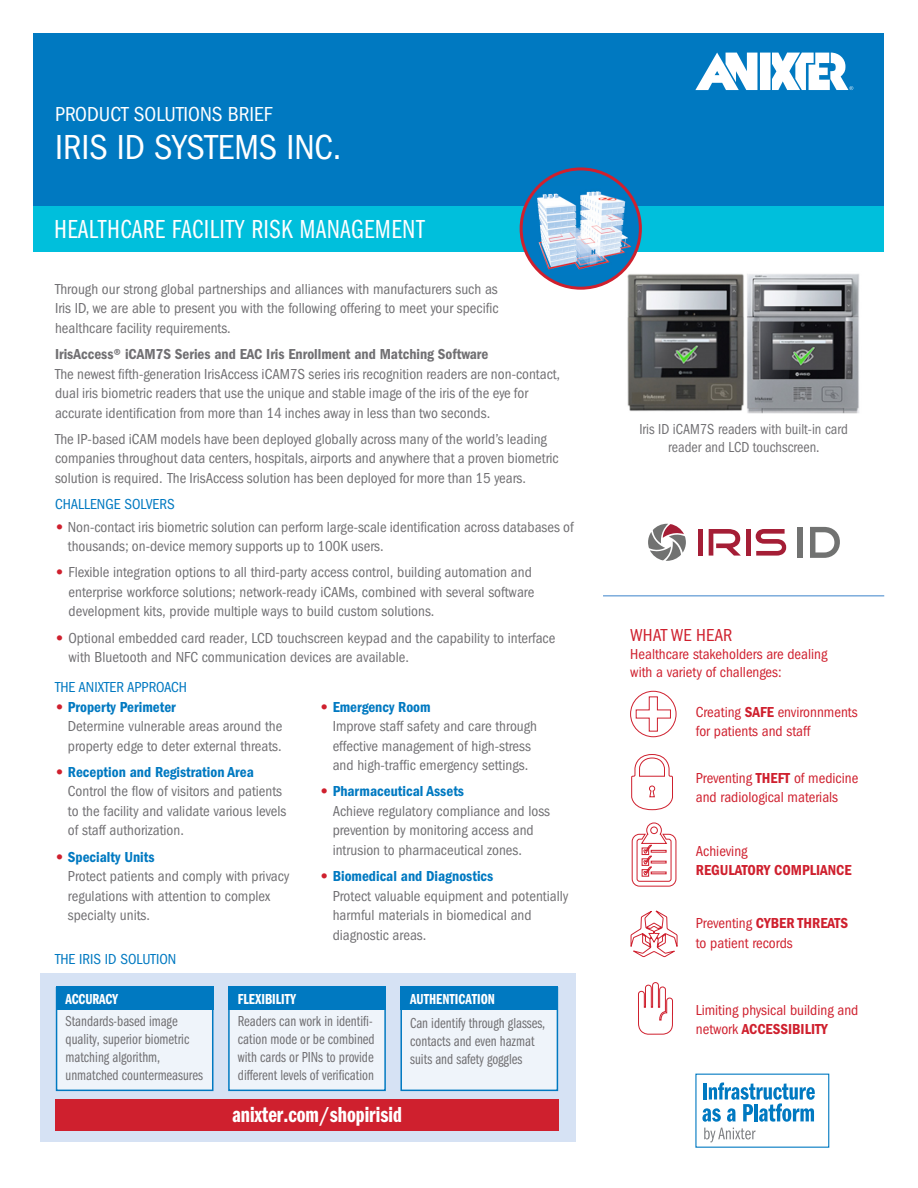
<style>
.page{position:relative;width:918px;height:1188px;background:#fff}
.page>*{position:absolute;margin:0;border:0;box-sizing:border-box;transform-origin:0 0}
.t1{font:condensed 36px "ITC Franklin Gothic Std";color:#fff}
.t2{font:27px "ITC Franklin Gothic Std Bk Cp";letter-spacing:.02em;color:#fff}
.t3{font:22.5px "ITC Franklin Gothic Std Dm Cp";color:#fff}
.t4{font:condensed 21px "ITC Franklin Gothic Std";color:#fff}
.t5{font:condensed 18px "ITC Franklin Gothic Std";color:#cf202e}
.t6{font:condensed 15px/19.5px "ITC Franklin Gothic Std";color:#717073}
.t7{font:15px/18px "ITC Franklin Gothic Std Bk Cp";color:#717073}
.t8{font:condensed 15px/19.5px "ITC Franklin Gothic Std";color:#cf202e}
.t9{font:15px "ITC Franklin Gothic Std Dm Cd";color:#0079c1}
.t10{font:15px "ITC Franklin Gothic Std Dm Cd";color:#717073}
.t11{font:15px "ITC Franklin Gothic Std Dm Cd";color:#cf202e}
.t12{font:condensed 15px/18px "ITC Franklin Gothic Std";color:#717073;text-align:center;scale:.95 1}
.t13{font:condensed 15px "ITC Franklin Gothic Std";color:#0079c1}
.t14{font:15px "ITC Franklin Gothic Std Dm Cp";color:#fff}
.s1{font-family:"ITC Franklin Gothic Std Hvy";font-stretch:normal;color:#cf202e}
.s2{font-family:"ITC Franklin Gothic Std Hvy";color:#cf202e}
.s3{font-family:"ITC Franklin Gothic Std Dm Cd";font-stretch:normal}
.s4{font-family:"ITC Franklin Gothic Std";font-stretch:condensed}
</style>
<div class="page">
<img style="left:627px;top:274px;width:233px;height:140px">
<div style="left:34px;top:34px;width:850px;height:172px;background:#0079c1"></div>
<div style="left:34px;top:206px;width:850px;height:45px;background:#00bfdc"></div>
<div style="left:760px;top:53px;width:11px;height:37px;background:#fff"></div>
<svg style="left:695px;top:53px;width:62px;height:37px"></svg>
<svg style="left:772px;top:53px;width:81px;height:37px"></svg>
<div style="left:798px;top:527px;width:5px;height:31px;background:#717271"></div>
<svg style="left:810px;top:527px;width:30px;height:31px"></svg>
<svg style="left:648px;top:524px;width:38px;height:37px"></svg>
<div style="left:698px;top:529px;width:5px;height:27px;background:#a51e36"></div>
<svg style="left:709px;top:529px;width:32px;height:27px"></svg>
<div style="left:746px;top:529px;width:5px;height:27px;background:#a51e36"></div>
<svg style="left:756px;top:529px;width:30px;height:27px"></svg>
<svg style="left:702px;top:1083px;width:113px;height:39px"></svg>
<svg style="left:704px;top:1128px;width:52px;height:14px"></svg>
<div style="left:40px;top:973px;width:536px;height:169px;background:#d6e2f4"></div>
<div style="left:57px;top:988px;width:156px;height:102px;background:#eff4fa"></div>
<div style="left:56px;top:987px;width:157px;height:104px;border:2px solid #0079c1"></div>
<div style="left:229px;top:988px;width:156px;height:102px;background:#eff4fa"></div>
<div style="left:228px;top:987px;width:158px;height:104px;border:2px solid #0079c1"></div>
<div style="left:401px;top:988px;width:156px;height:102px;background:#eff4fa"></div>
<div style="left:400px;top:987px;width:158px;height:104px;border:2px solid #0079c1"></div>
<div style="left:56px;top:986px;width:157px;height:24px;background:#0079c1"></div>
<div style="left:228px;top:986px;width:158px;height:24px;background:#0079c1"></div>
<div style="left:400px;top:986px;width:158px;height:24px;background:#0079c1"></div>
<div style="left:55px;top:1099px;width:504px;height:32px;background:#cf202e"></div>
<hr style="left:603px;top:595px;width:281px;height:2px;background:#7cacdc">
<div style="left:521px;top:169px;width:119px;height:119px;background:#0079c1;border-radius:50%"></div>
<img style="left:521px;top:186px;width:119px;height:90px">
<div style="left:520px;top:167px;width:122px;height:123px;border:3px solid #cf202e;border-radius:50%"></div>
<div style="left:630px;top:691px;width:46px;height:46px;border:1px solid #cf202e;border-radius:50%"></div>
<svg style="left:635px;top:696px;width:36px;height:36px"></svg>
<svg style="left:631px;top:754px;width:42px;height:57px"></svg>
<svg style="left:630px;top:822px;width:48px;height:213px"></svg>
<h3 class="t4" style="left:55px;top:102px;width:219px">PRODUCT SOLUTIONS BRIEF</h3>
<h1 class="t1" style="left:55px;top:127px;width:288px">IRIS ID SYSTEMS INC.</h1>
<h2 class="t2" style="left:54px;top:214px;width:372px">HEALTHCARE FACILITY RISK MANAGEMENT</h2>
<p class="t6" style="left:55px;top:279px;width:445px;text-align:justify">Through our strong global partnerships and alliances with manufacturers such as Iris ID, we are able to present you with the following offering to meet your specific healthcare facility requirements.</p>
<p class="t10" style="left:55px;top:346px;width:435px">IrisAccess® iCAM7S Series and EAC Iris Enrollment and Matching Software</p>
<p class="t6" style="left:55px;top:364px;width:507px">The newest fifth-generation IrisAccess iCAM7S series iris recognition readers are non-contact, dual iris biometric readers that use the unique and stable image of the iris of the eye for accurate identification from more than 14 inches away in less than two seconds.</p>
<p class="t6" style="left:55px;top:429px;width:505px">The IP-based iCAM models have been deployed globally across many of the world’s leading companies throughout data centers, hospitals, airports and anywhere that a proven biometric solution is required. The IrisAccess solution has been deployed for more than 15 years.</p>
<p class="t13" style="left:55px;top:496px;width:121px">CHALLENGE SOLVERS</p>
<p class="t6" style="left:68px;top:517px;width:507px;text-indent:-13px"><span class="s1">•</span> Non-contact iris biometric solution can perform large-scale identification across databases of thousands; on-device memory supports up to 100K users.</p>
<p class="t6" style="left:69px;top:563px;width:467px;text-indent:-14px"><span class="s1">•</span> Flexible integration options to all third-party access control, building automation and enterprise workforce solutions; network-ready iCAMs, combined with several software development kits, provide multiple ways to build custom solutions.</p>
<p class="t6" style="left:69px;top:628px;width:488px;text-indent:-14px"><span class="s1">•</span> Optional embedded card reader, LCD touchscreen keypad and the capability to interface with Bluetooth and NFC communication devices are available.</p>
<p class="t13" style="left:55px;top:679px;width:134px">THE ANIXTER APPROACH</p>
<p class="t9" style="left:55px;top:698px;width:122px"><span class="s2">•</span> Property Perimeter</p>
<p class="t6" style="left:68px;top:717px;width:216px">Determine vulnerable areas around the property edge to deter external threats.</p>
<p class="t9" style="left:55px;top:763px;width:200px"><span class="s2">•</span> Reception and Registration Area</p>
<p class="t6" style="left:68px;top:782px;width:220px">Control the flow of visitors and patients to the facility and validate various levels of staff authorization.</p>
<p class="t9" style="left:55px;top:848px;width:101px"><span class="s2">•</span> Specialty Units</p>
<p class="t6" style="left:68px;top:867px;width:223px">Protect patients and comply with privacy regulations with attention to complex specialty units.</p>
<p class="t9" style="left:320px;top:698px;width:112px"><span class="s2">•</span> Emergency Room</p>
<p class="t6" style="left:333px;top:717px;width:206px">Improve staff safety and care through effective management of high-stress and high-traffic emergency settings.</p>
<p class="t9" style="left:320px;top:783px;width:146px"><span class="s2">•</span> Pharmaceutical Assets</p>
<p class="t6" style="left:333px;top:801px;width:219px">Achieve regulatory compliance and loss prevention by monitoring access and intrusion to pharmaceutical zones.</p>
<p class="t9" style="left:320px;top:868px;width:175px"><span class="s2">•</span> Biomedical and Diagnostics</p>
<p class="t6" style="left:333px;top:886px;width:237px">Protect valuable equipment and potentially harmful materials in biomedical and diagnostic areas.</p>
<p class="t13" style="left:55px;top:951px;width:123px">THE IRIS ID SOLUTION</p>
<p class="t14" style="left:66px;top:990px;width:54px">ACCURACY</p>
<p class="t14" style="left:238px;top:990px;width:60px">FLEXIBILITY</p>
<p class="t14" style="left:410px;top:990px;width:86px">AUTHENTICATION</p>
<p class="t7" style="left:66px;top:1013px;width:139px">Standards-based image quality, superior biometric matching algorithm, unmatched countermeasures</p>
<p class="t7" style="left:238px;top:1013px;width:138px">Readers can work in identifi&shy;cation mode or be combined with cards or PINs to provide different levels of verification</p>
<p class="t7" style="left:410px;top:1014px;width:137px">Can identify through glasses, contacts and even hazmat suits and safety goggles</p>
<h3 class="t3" style="left:232px;top:1102px;width:171px">anixter.com/shopirisid</h3>
<p class="t12" style="left:639px;top:421px;width:221px">Iris ID iCAM7S readers with built-in card reader and LCD touchscreen.</p>
<p class="t5" style="left:630px;top:625px;width:104px">WHAT WE HEAR</p>
<p class="t8" style="left:630px;top:645px;width:199px;line-height:18px">Healthcare stakeholders are dealing with a variety of challenges:</p>
<p class="t8" style="left:696px;top:702px;width:163px">Creating <span class="s3">SAFE</span> environnments for patients and staff</p>
<p class="t8" style="left:696px;top:768px;width:164px">Preventing <span class="s3">THEFT</span> of medicine and radiological materials</p>
<p class="t8" style="left:696px;top:841px;width:53px">Achieving</p>
<p class="t11" style="left:696px;top:862px;width:157px">REGULATORY COMPLIANCE</p>
<p class="t11" style="left:696px;top:915px;width:154px"><span class="s4">Preventing</span> CYBER THREATS</p>
<p class="t8" style="left:696px;top:933px;width:98px">to patient records</p>
<p class="t8" style="left:696px;top:1000px;width:164px">Limiting physical building and</p>
<p class="t11" style="left:696px;top:1021px;width:133px"><span class="s4">network</span> ACCESSIBILITY</p>
</div>
